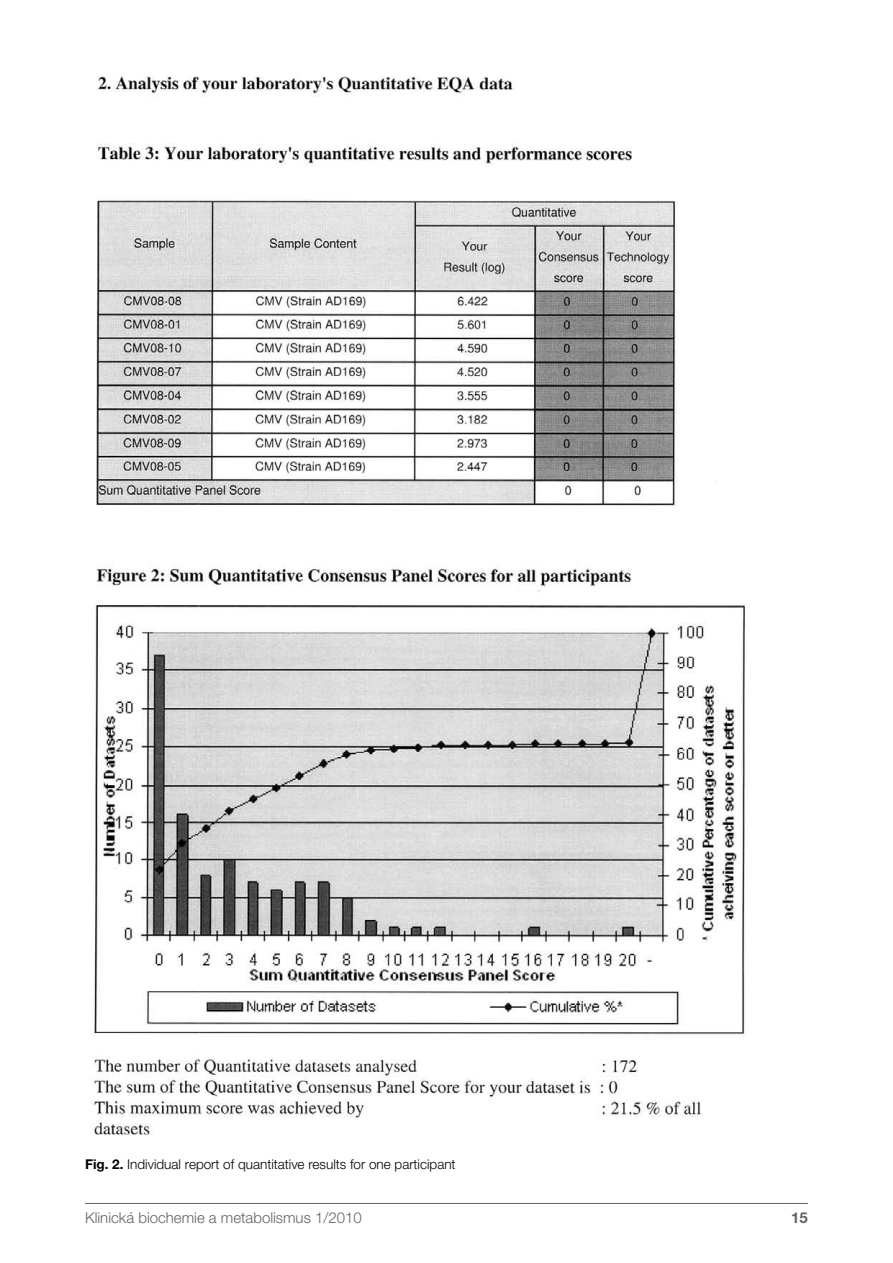
<style>
.page{position:relative;width:893px;height:1263px;background:#fff}
.page>*{position:absolute;margin:0;border:0;box-sizing:border-box;transform-origin:0 0}
.t1{font:300 15px "Helvetica Neue CE";color:#636466}
.t2{font:700 15px "Helvetica Neue CE";color:#636466}
.t3{font:300 13.5px "Helvetica Neue CE";color:#000}
.s1{font-weight:700}
</style>
<div class="page">
<hr style="left:85px;top:1203px;width:723px;height:1px;background:#636466">
<img style="left:91px;top:77px;width:654px;height:1058px">
<p class="t3" style="left:85px;top:1157px;width:372px"><span class="s1">Fig. 2.</span> Individual report of quantitative results for one participant</p>
<p class="t1" style="left:85px;top:1209px;width:278px">Klinická biochemie a metabolismus 1/2010</p>
<p class="t2" style="left:791px;top:1209px;width:9px">15</p>
</div>
